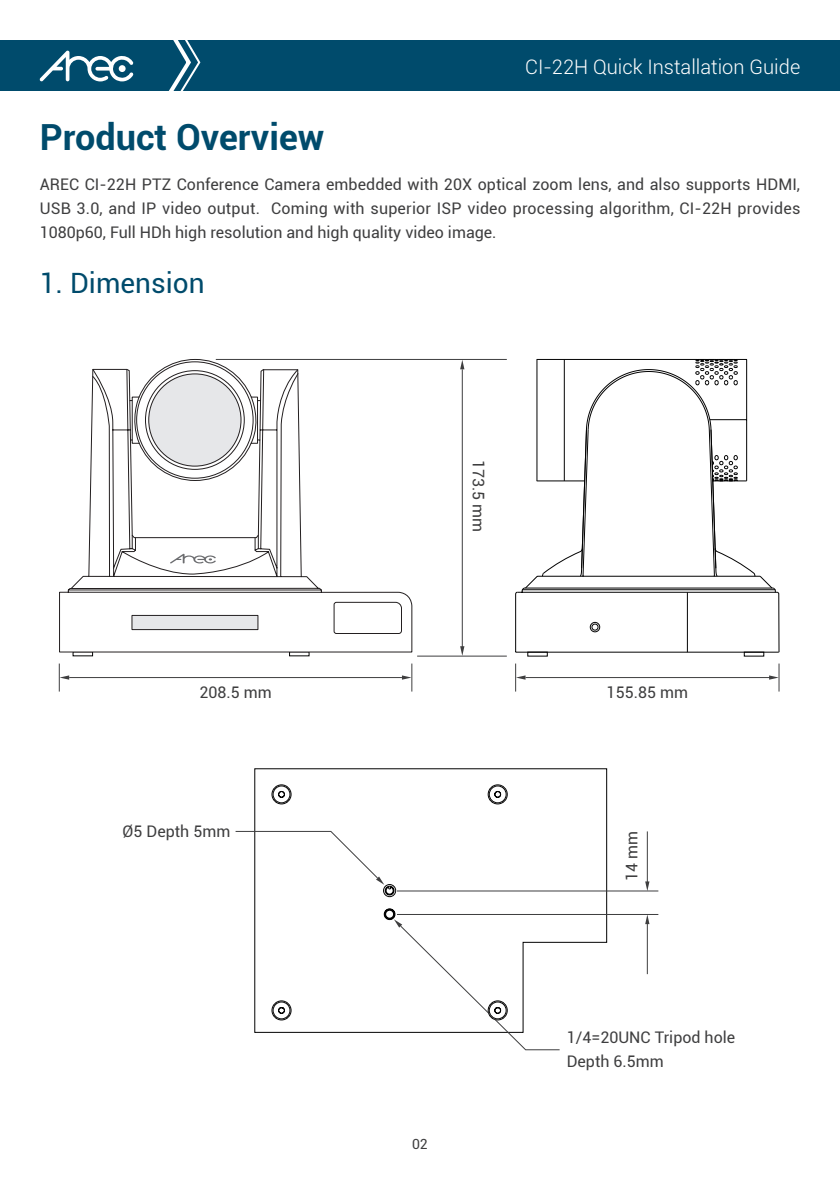
<style>
.page{position:relative;width:840px;height:1191px;background:#fff}
.page>*{position:absolute;margin:0;border:0;box-sizing:border-box;transform-origin:0 0}
.t1{font:700 36px "Roboto";color:#004b6c}
.t2{font:28px "Roboto";color:#004b6c}
.t3{font:300 20px "Roboto";color:#fff}
.t4{font:16px/24px "Roboto";color:#3e3e3f;text-align:justify}
.t5{font:14px "Roboto";color:#3e3e3f}
</style>
<div class="page">
<div style="left:0;top:40px;width:839px;height:50px;background:#004b6c"></div>
<svg style="left:39px;top:51px;width:49px;height:30px"></svg>
<svg style="left:254px;top:768px;width:352px;height:264px"></svg>
<svg style="left:73px;top:652px;width:20px;height:4px"></svg>
<svg style="left:289px;top:652px;width:20px;height:4px"></svg>
<svg style="left:88px;top:40px;width:213px;height:51px"></svg>
<svg style="left:59px;top:359px;width:353px;height:293px"></svg>
<svg style="left:527px;top:652px;width:20px;height:4px"></svg>
<svg style="left:743px;top:652px;width:20px;height:4px"></svg>
<svg style="left:515px;top:359px;width:264px;height:293px"></svg>
<svg style="left:587px;top:359px;width:150px;height:218px"></svg>
<svg style="left:170px;top:554px;width:46px;height:9px"></svg>
<hr style="left:417px;top:656px;width:89px;height:1px;background:#3e3e3f">
<hr style="left:397px;top:890px;width:261px;height:1px;background:#3e3e3f">
<hr style="left:397px;top:914px;width:261px;height:1px;background:#3e3e3f">
<svg style="left:460px;top:646px;width:4px;height:10px"></svg>
<svg style="left:644px;top:881px;width:5px;height:10px"></svg>
<svg style="left:645px;top:915px;width:4px;height:9px"></svg>
<hr style="left:216px;top:359px;width:290px;height:1px;background:#3e3e3f">
<svg style="left:460px;top:360px;width:4px;height:9px"></svg>
<svg style="left:59px;top:663px;width:10px;height:28px"></svg>
<svg style="left:402px;top:663px;width:10px;height:28px"></svg>
<hr style="left:69px;top:677px;width:333px;height:1px;background:#3e3e3f">
<svg style="left:235px;top:785px;width:161px;height:112px"></svg>
<svg style="left:272px;top:908px;width:287px;height:142px"></svg>
<svg style="left:515px;top:663px;width:10px;height:28px"></svg>
<svg style="left:768px;top:663px;width:11px;height:28px"></svg>
<hr style="left:525px;top:677px;width:246px;height:1px;background:#3e3e3f">
<hr style="left:461px;top:369px;width:1px;height:281px;background:#3e3e3f">
<hr style="left:646px;top:831px;width:1px;height:54px;background:#3e3e3f">
<hr style="left:646px;top:920px;width:1px;height:54px;background:#3e3e3f">
<h1 class="t1" style="left:40px;top:112px;width:286px">Product Overview</h1>
<p class="t3" style="left:525px;top:53px;width:276px">CI-22H Quick Installation Guide</p>
<p class="t4" style="left:40px;top:171px;width:761px">AREC CI-22H PTZ Conference Camera embedded with 20X optical zoom lens, and also supports HDMI, USB 3.0, and IP video output. Coming with superior ISP video processing algorithm, CI-22H provides 1080p60, Full HDh high resolution and high quality video image.</p>
<h2 class="t2" style="left:40px;top:264px;width:166px">1. Dimension</h2>
<p class="t4" style="left:199px;top:679px;width:74px">208.5 mm</p>
<p class="t4" style="left:122px;top:819px;width:109px">Ø5 Depth 5mm</p>
<p class="t4" style="left:491px;top:459px;width:74px;rotate:90deg">173.5 mm</p>
<p class="t5" style="left:412px;top:1134px;width:17px">02</p>
<p class="t4" style="left:606px;top:679px;width:83px">155.85 mm</p>
<p class="t4" style="left:618px;top:881px;width:51px;rotate:-90deg">14 mm</p>
<p class="t4" style="left:566px;top:1024px;width:170px">1/4=20UNC Tripod hole<br>Depth 6.5mm</p>
</div>
